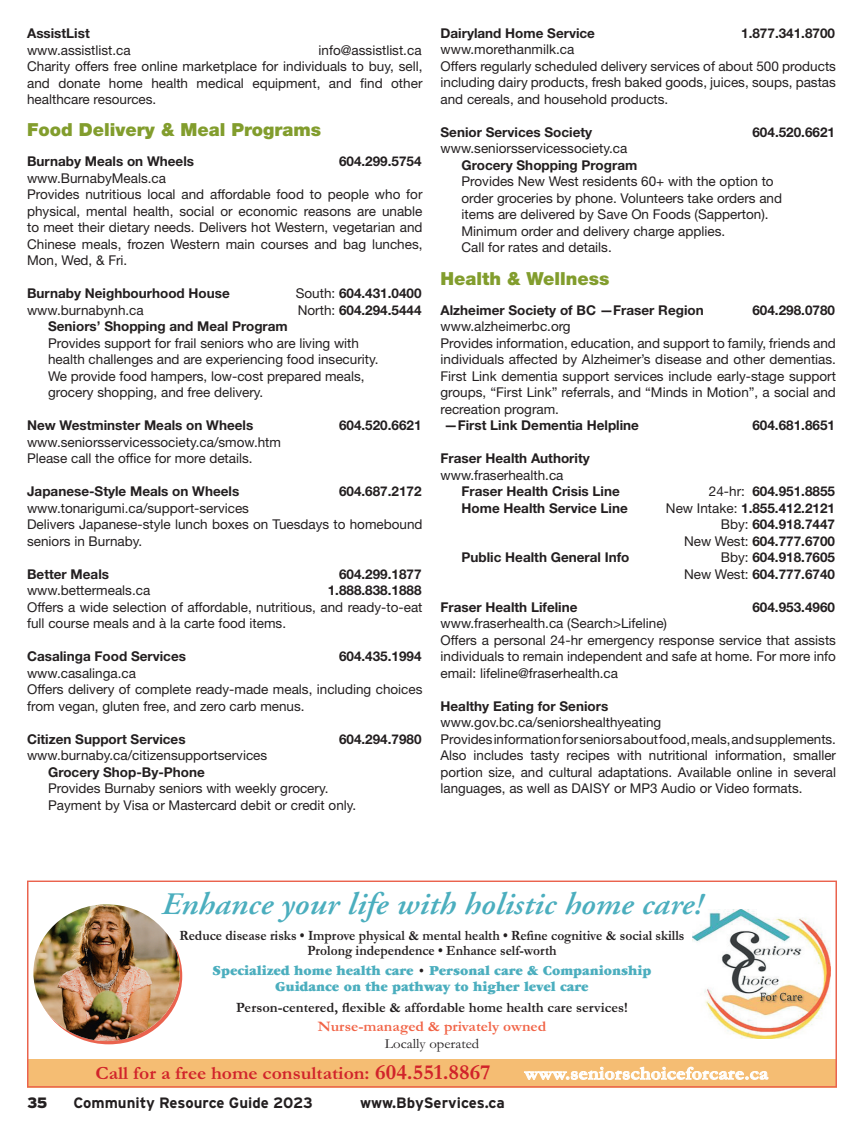
<style>
.page{position:relative;width:864px;height:1134px;background:#fff}
.page>*{position:absolute;margin:0;border:0;box-sizing:border-box;transform-origin:0 0}
.t1{font:italic 600 31.2px "Adobe Garamond";color:#4baebe;scale:1.07 1}
.t2{font:700 18.75px "Garamond";color:#d1232a;scale:1.04 1}
.t3{font:700 18.75px "Garamond";letter-spacing:.01em;color:#fff;scale:1.04 1}
.t4{font:900 18px "Helvetica Neue LT Std";color:#829d2d}
.t5{font:700 15px "Interstate";color:#231f20}
.t6{font:900 15px "Interstate";color:#231f20}
.t7{font:700 14.7px "Garamond";color:#f16346;scale:1.04 1}
.t8{font:700 14.4px/15.8px "Garamond";color:#231f20;text-align:center;scale:.93 1}
.t9{font:900 14.4px/15.8px "Garamond";color:#4baebe;text-align:center;scale:.95 1}
.t10{font:700 14.4px "Garamond";color:#231f20}
.t11{font:14.1px "Garamond";color:#231f20;scale:1.04 1}
.t12{font:13.5px/16.5px "Helvetica Neue LT Std";color:#231f20}
.t13{font:700 13.5px/16.5px "Helvetica Neue LT Std";color:#231f20;text-align:right}
.s1{font-weight:700}
.s2{font-weight:400}
.s3{color:#231f20}
.s4{font-size:21.6px}
</style>
<div class="page">
<div style="left:27px;top:1060px;width:810px;height:28px;background:#f5bd73"></div>
<img style="left:692px;top:910px;width:139px;height:129px">
<img style="left:33px;top:904px;width:147px;height:137px">
<div style="left:27px;top:881px;width:810px;height:207px;border:1px solid #ea634e"></div>
<svg style="left:524px;top:1067px;width:245px;height:13px"></svg>
<p class="t12" style="left:27px;top:25px;width:105px"><span class="s1">AssistList </span>www.assistlist.ca</p>
<p class="t12" style="left:27px;top:41px;width:397px;text-align:justify;text-indent:291px">info@assistlist.ca Charity offers free online marketplace for individuals to buy, sell, and donate home health medical equipment, and find other healthcare resources.</p>
<p class="t4" style="left:27px;top:119px;width:295px">Food Delivery &amp; Meal Programs</p>
<p class="t13" style="left:27px;top:153px;width:168px">Burnaby Meals on Wheels</p>
<p class="t13" style="left:339px;top:153px;width:84px">604.299.5754</p>
<p class="t12" style="left:27px;top:170px;width:397px">www.BurnabyMeals.ca<br>Provides nutritious local and affordable food to people who for physical, mental health, social or economic reasons are unable to meet their dietary needs. Delivers hot Western, vegetarian and Chinese meals, frozen Western main courses and bag lunches, Mon, Wed, &amp; Fri.</p>
<p class="t13" style="left:27px;top:285px;width:204px">Burnaby Neighbourhood House</p>
<p class="t13" style="left:296px;top:285px;width:127px"><span class="s2">South:</span> 604.431.0400</p>
<p class="t12" style="left:27px;top:302px;width:118px">www.burnabynh.ca</p>
<p class="t13" style="left:298px;top:301px;width:125px"><span class="s2">North:</span> 604.294.5444</p>
<p class="t12" style="left:48px;top:318px;width:332px"><span class="s1">Seniors’ Shopping and Meal Program<br></span>Provides support for frail seniors who are living with health challenges and are experiencing food insecurity.<br>We provide food hampers, low-cost prepared meals, grocery shopping, and free delivery.</p>
<p class="t13" style="left:27px;top:417px;width:228px">New Westminster Meals on Wheels</p>
<p class="t13" style="left:339px;top:417px;width:84px">604.520.6621</p>
<p class="t12" style="left:27px;top:434px;width:255px">www.seniorsservicessociety.ca/smow.htm<br>Please call the office for more details.</p>
<p class="t13" style="left:27px;top:483px;width:214px">Japanese-Style Meals on Wheels</p>
<p class="t13" style="left:339px;top:483px;width:84px">604.687.2172</p>
<p class="t12" style="left:27px;top:500px;width:397px">www.tonarigumi.ca/support-services<br>Delivers Japanese-style lunch boxes on Tuesdays to homebound seniors in Burnaby.</p>
<p class="t13" style="left:27px;top:565px;width:83px">Better Meals</p>
<p class="t13" style="left:339px;top:565px;width:84px">604.299.1877</p>
<p class="t12" style="left:27px;top:582px;width:125px">www.bettermeals.ca</p>
<p class="t12" style="left:27px;top:582px;width:397px;text-align:justify;text-indent:301px"><span class="s1">1.888.838.1888<br></span>Offers a wide selection of affordable, nutritious, and ready-to-eat full course meals and à la carte food items.</p>
<p class="t13" style="left:27px;top:648px;width:160px">Casalinga Food Services</p>
<p class="t13" style="left:339px;top:648px;width:84px">604.435.1994</p>
<p class="t12" style="left:27px;top:665px;width:397px">www.casalinga.ca<br>Offers delivery of complete ready-made meals, including choices from vegan, gluten free, and zero carb menus.</p>
<p class="t13" style="left:27px;top:730px;width:160px">Citizen Support Services</p>
<p class="t13" style="left:339px;top:730px;width:84px">604.294.7980</p>
<p class="t12" style="left:48px;top:747px;width:310px;text-indent:-21px">www.burnaby.ca/citizensupportservices<br><span class="s1">Grocery Shop-By-Phone<br></span>Provides Burnaby seniors with weekly grocery.<br>Payment by Visa or Mastercard debit or credit only.</p>
<p class="t13" style="left:441px;top:25px;width:156px">Dairyland Home Service</p>
<p class="t13" style="left:741px;top:25px;width:95px">1.877.341.8700</p>
<p class="t12" style="left:441px;top:41px;width:397px">www.morethanmilk.ca<br>Offers regularly scheduled delivery services of about 500 products including dairy products, fresh baked goods, juices, soups, pastas and cereals, and household products.</p>
<p class="t13" style="left:441px;top:124px;width:153px">Senior Services Society</p>
<p class="t13" style="left:752px;top:124px;width:84px">604.520.6621</p>
<p class="t12" style="left:462px;top:140px;width:322px;text-indent:-21px">www.seniorsservicessociety.ca<br><span class="s1">Grocery Shopping Program<br></span>Provides New West residents 60+ with the option to order groceries by phone. Volunteers take orders and items are delivered by Save On Foods (Sapperton).<br>Minimum order and delivery charge applies.<br>Call for rates and details.</p>
<p class="t4" style="left:441px;top:268px;width:171px">Health &amp; Wellness</p>
<p class="t13" style="left:441px;top:301px;width:265px">Alzheimer Society of BC —Fraser Region</p>
<p class="t13" style="left:752px;top:301px;width:84px">604.298.0780</p>
<p class="t12" style="left:441px;top:318px;width:397px">www.alzheimerbc.org<br>Provides information, education, and support to family, friends and individuals affected by Alzheimer’s disease and other dementias.<br>First Link dementia support services include early-stage support groups, “First Link” referrals, and “Minds in Motion”, a social and recreation program.<br><span class="s1">—First Link Dementia Helpline</span></p>
<p class="t13" style="left:752px;top:417px;width:84px">604.681.8651</p>
<p class="t13" style="left:441px;top:450px;width:151px">Fraser Health Authority</p>
<p class="t12" style="left:441px;top:467px;width:124px">www.fraserhealth.ca</p>
<p class="t13" style="left:462px;top:483px;width:160px">Fraser Health Crisis Line</p>
<p class="t13" style="left:709px;top:483px;width:128px"><span class="s2">24-hr:</span> 604.951.8855</p>
<p class="t13" style="left:462px;top:499px;width:168px">Home Health Service Line</p>
<p class="t13" style="left:666px;top:499px;width:171px"><span class="s2">New Intake:</span> 1.855.412.2121<br><span class="s2">Bby:</span> 604.918.7447<br><span class="s2">New West:</span> 604.777.6700</p>
<p class="t13" style="left:462px;top:549px;width:169px">Public Health General Info</p>
<p class="t13" style="left:684px;top:549px;width:153px"><span class="s2">Bby:</span> 604.918.7605<br><span class="s2">New West:</span> 604.777.6740</p>
<p class="t13" style="left:441px;top:598px;width:138px">Fraser Health Lifeline</p>
<p class="t13" style="left:752px;top:598px;width:84px">604.953.4960</p>
<p class="t12" style="left:441px;top:615px;width:397px">www.fraserhealth.ca (Search&gt;Lifeline)<br>Offers a personal 24-hr emergency response service that assists individuals to remain independent and safe at home. For more info email: lifeline@fraserhealth.ca</p>
<p class="t12" style="left:441px;top:698px;width:397px"><span class="s1">Healthy Eating for Seniors<br></span>www.gov.bc.ca/seniorshealthyeating<br>Provides information for seniors about food, meals, and supplements.<br>Also includes tasty recipes with nutritional information, smaller portion size, and cultural adaptations. Available online in several languages, as well as DAISY or MP3 Audio or Video formats.</p>
<p class="t1" style="left:162px;top:887px;width:507px">Enhance your life with holistic home care!</p>
<p class="t8" style="left:180px;top:927px;width:544px">Reduce disease risks • Improve physical &amp; mental health • Refine cognitive &amp; social skills<br>Prolong independence • Enhance self-worth</p>
<p class="t9" style="left:213px;top:963px;width:463px">Specialized home health care <span class="s3">•</span> Personal care &amp; Companionship<br>Guidance on the pathway to higher level care</p>
<p class="t10" style="left:236px;top:999px;width:393px">Person-centered, flexible &amp; affordable home health care services!</p>
<p class="t7" style="left:318px;top:1018px;width:221px">Nurse-managed &amp; privately owned</p>
<p class="t11" style="left:385px;top:1035px;width:92px">Locally operated</p>
<p class="t2" style="left:96px;top:1062px;width:382px">Call for a free home consultation: <span class="s4">604.551.8867</span></p>
<p class="t3" style="left:525px;top:1062px;width:236px">www.seniorschoiceforcare.ca</p>
<p class="t6" style="left:27px;top:1093px;width:22px">35</p>
<p class="t5" style="left:74px;top:1093px;width:241px">Community Resource Guide 2023</p>
<p class="t5" style="left:360px;top:1093px;width:146px">www.BbyServices.ca</p>
</div>
